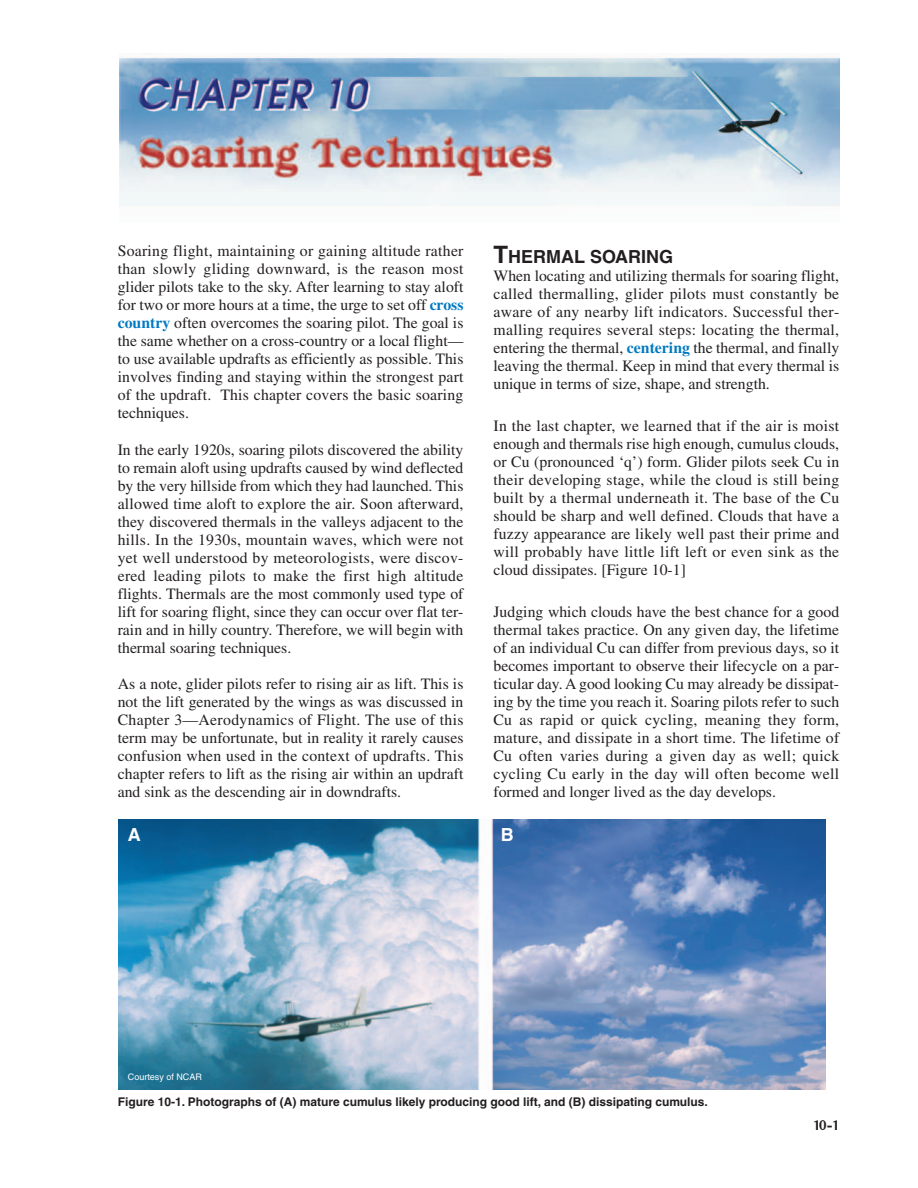
<style>
.page{position:relative;width:918px;height:1188px;background:#fff}
.page>*{position:absolute;margin:0;border:0;box-sizing:border-box;transform-origin:0 0}
.t1{font:700 18px "Helvetica";color:#231f20}
.t2{font:700 18px "Helvetica";color:#fff}
.t3{font:15.75px/18px "Times";color:#231f20;text-align:justify}
.t4{font:15.75px "Rubino Sans ICG Fill";color:#231f20}
.t5{font:700 12px "Helvetica";color:#231f20}
.t6{font:9px "Helvetica";color:#fff}
.s1{font-weight:700;color:#0079c2}
.s2{font-size:24px}
</style>
<div class="page">
<img style="left:119px;top:57px;width:720px;height:149px">
<img style="left:119px;top:820px;width:707px;height:269px">
<p class="t3" style="left:118px;top:243px;width:347px">Soaring flight, maintaining or gaining altitude rather than slowly gliding downward, is the reason most glider pilots take to the sky. After learning to stay aloft for two or more hours at a time, the urge to set off <span class="s1">cross country</span> often overcomes the soaring pilot. The goal is the same whether on a cross-country or a local flight— to use available updrafts as efficiently as possible. This involves finding and staying within the strongest part of the updraft. This chapter covers the basic soaring techniques.</p>
<p class="t3" style="left:118px;top:442px;width:347px">In the early 1920s, soaring pilots discovered the ability to remain aloft using updrafts caused by wind deflected by the very hillside from which they had launched. This allowed time aloft to explore the air. Soon afterward, they discovered thermals in the valleys adjacent to the hills. In the 1930s, mountain waves, which were not yet well understood by meteorologists, were discov&shy;ered leading pilots to make the first high altitude flights. Thermals are the most commonly used type of lift for soaring flight, since they can occur over flat ter&shy;rain and in hilly country. Therefore, we will begin with thermal soaring techniques.</p>
<p class="t3" style="left:118px;top:676px;width:347px">As a note, glider pilots refer to rising air as lift. This is not the lift generated by the wings as was discussed in Chapter 3—Aerodynamics of Flight. The use of this term may be unfortunate, but in reality it rarely causes confusion when used in the context of updrafts. This chapter refers to lift as the rising air within an updraft and sink as the descending air in downdrafts.</p>
<p class="t1" style="left:494px;top:251px;width:181px"><span class="s2">T</span>HERMAL SOARING</p>
<p class="t3" style="left:494px;top:269px;width:347px">When locating and utilizing thermals for soaring flight, called thermalling, glider pilots must constantly be aware of any nearby lift indicators. Successful ther&shy;malling requires several steps: locating the thermal, entering the thermal, <span class="s1">centering</span> the thermal, and finally leaving the thermal. Keep in mind that every thermal is unique in terms of size, shape, and strength.</p>
<p class="t3" style="left:494px;top:419px;width:347px">In the last chapter, we learned that if the air is moist enough and thermals rise high enough, cumulus clouds, or Cu (pronounced ‘q’) form. Glider pilots seek Cu in their developing stage, while the cloud is still being built by a thermal underneath it. The base of the Cu should be sharp and well defined. Clouds that have a fuzzy appearance are likely well past their prime and will probably have little lift left or even sink as the cloud dissipates. [Figure 10-1]</p>
<p class="t3" style="left:494px;top:605px;width:347px">Judging which clouds have the best chance for a good thermal takes practice. On any given day, the lifetime of an individual Cu can differ from previous days, so it becomes important to observe their lifecycle on a par&shy;ticular day. A good looking Cu may already be dissipat&shy;ing by the time you reach it. Soaring pilots refer to such Cu as rapid or quick cycling, meaning they form, mature, and dissipate in a short time. The lifetime of Cu often varies during a given day as well; quick cycling Cu early in the day will often become well formed and longer lived as the day develops.</p>
<p class="t2" style="left:128px;top:828px;width:14px">A</p>
<p class="t2" style="left:501px;top:828px;width:14px">B</p>
<p class="t6" style="left:128px;top:1073px;width:76px">Courtesy of NCAR</p>
<p class="t5" style="left:118px;top:1098px;width:592px">Figure 10-1. Photographs of (A) mature cumulus likely producing good lift, and (B) dissipating cumulus.</p>
<p class="t4" style="left:814px;top:1120px;width:25px">10-1</p>
</div>
